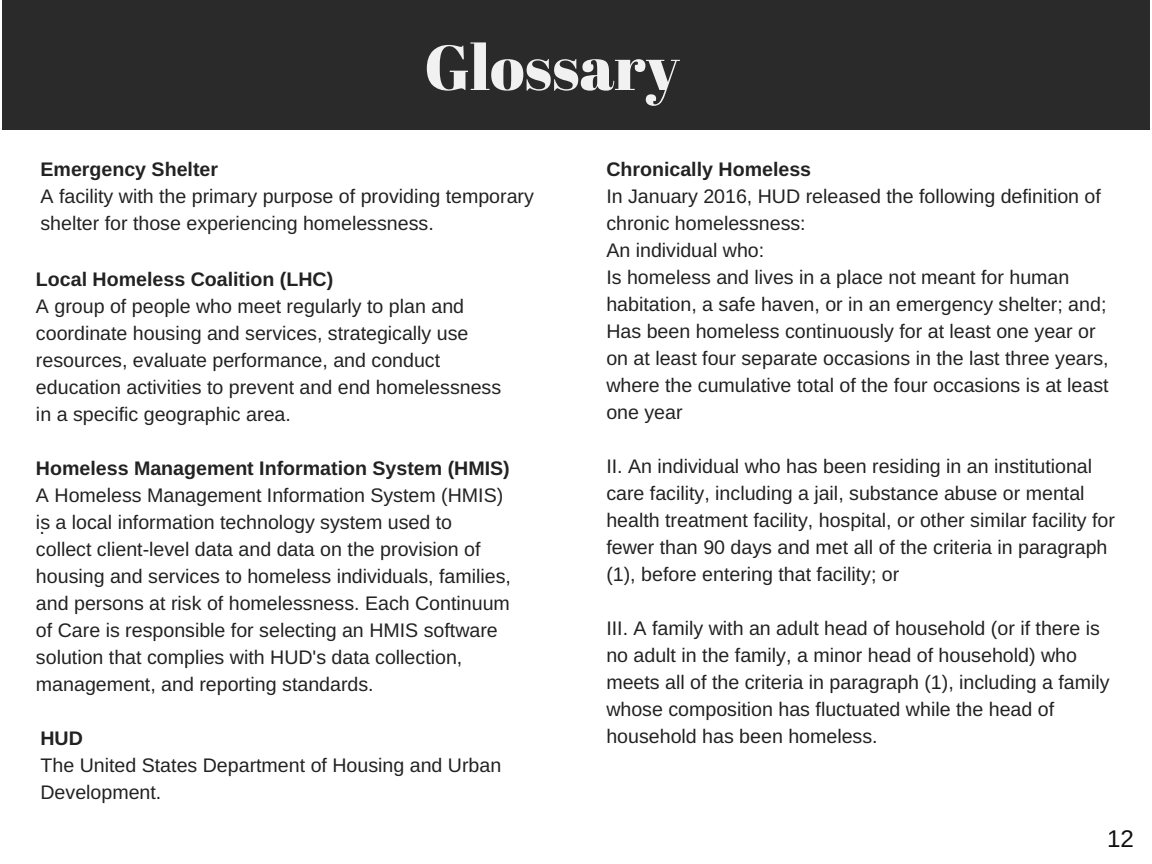
<style>
.page{position:relative;width:1152px;height:864px;background:#fff}
.page>*{position:absolute;margin:0;border:0;box-sizing:border-box;transform-origin:0 0}
.t1{font:63.45px "Abril Fatface";color:#f1f1f1}
.t2{font:24.15px "Arimo";color:#0f0f0f}
.t3{font:19.65px/27px "Arimo";color:#222}
.t4{font:700 19.65px "Arimo";color:#222}
</style>
<div class="page">
<div style="left:2px;top:0;width:1148px;height:129px;background:#2a2a2a"></div>
<h1 class="t1" style="left:424px;top:23px;width:257px">Glossary</h1>
<p class="t4" style="left:40px;top:158px;width:179px">Emergency Shelter</p>
<p class="t3" style="left:40px;top:182px;width:495px">A facility with the primary purpose of providing temporary shelter for those experiencing homelessness.</p>
<p class="t4" style="left:36px;top:268px;width:299px">Local Homeless Coalition (LHC)</p>
<p class="t3" style="left:36px;top:292px;width:467px">A group of people who meet regularly to plan and coordinate housing and services, strategically use resources, evaluate performance, and conduct education activities to prevent and end homelessness in a specific geographic area.</p>
<p class="t4" style="left:36px;top:457px;width:475px">Homeless Management Information System (HMIS)</p>
<p class="t3" style="left:36px;top:481px;width:476px">A Homeless Management Information System (HMIS) is a local information technology system used to collect client-level data and data on the provision of housing and services to homeless individuals, families, and persons at risk of homelessness. Each Continuum of Care is responsible for selecting an HMIS software solution that complies with HUD's data collection, management, and reporting standards.</p>
<p class="t3" style="left:39px;top:514px;width:7px">.</p>
<p class="t4" style="left:40px;top:727px;width:44px">HUD</p>
<p class="t3" style="left:40px;top:751px;width:462px">The United States Department of Housing and Urban<br>Development.</p>
<p class="t4" style="left:606px;top:158px;width:206px">Chronically Homeless</p>
<p class="t3" style="left:606px;top:182px;width:504px">In January 2016, HUD released the following definition of chronic homelessness:<br>An individual who:<br>Is homeless and lives in a place not meant for human habitation, a safe haven, or in an emergency shelter; and; Has been homeless continuously for at least one year or on at least four separate occasions in the last three years, where the cumulative total of the four occasions is at least one year</p>
<p class="t3" style="left:606px;top:452px;width:510px">II. An individual who has been residing in an institutional care facility, including a jail, substance abuse or mental health treatment facility, hospital, or other similar facility for fewer than 90 days and met all of the criteria in paragraph (1), before entering that facility; or</p>
<p class="t3" style="left:606px;top:614px;width:505px">III. A family with an adult head of household (or if there is no adult in the family, a minor head of household) who meets all of the criteria in paragraph (1), including a family whose composition has fluctuated while the head of household has been homeless.</p>
<p class="t2" style="left:1107px;top:825px;width:28px">12</p>
</div>
